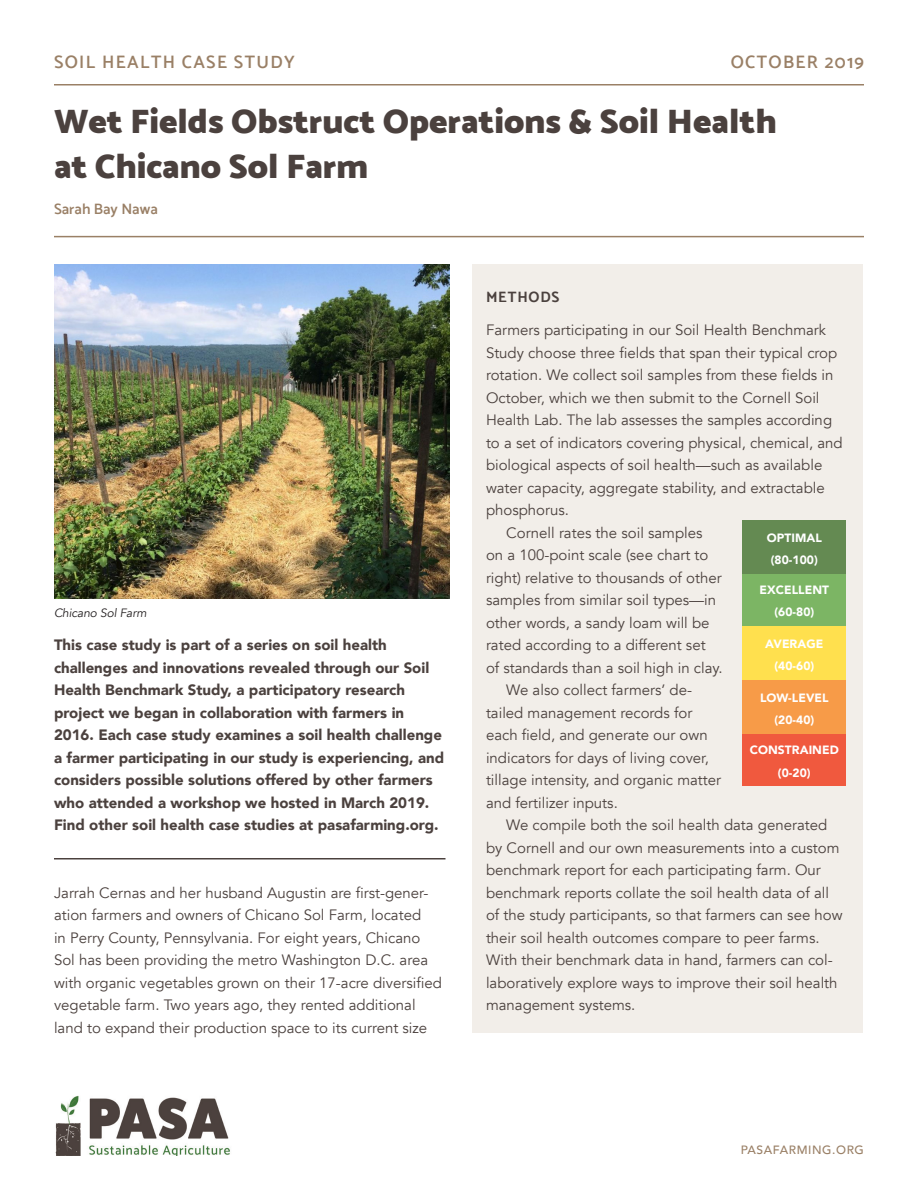
<style>
.page{position:relative;width:918px;height:1188px;background:#fff}
.page>*{position:absolute;margin:0;border:0;box-sizing:border-box;transform-origin:0 0}
.t1{font:900 34.5px/45px "Catamaran";color:#4b413e}
.t2{font:600 18px "Catamaran";letter-spacing:.075em;color:#9a8066}
.Body_-_Indent{font:15px/22.5px "Avenir";color:#4b413e}
.Body_-_No_Indent{font:15px/22.5px "Avenir";color:#4b413e}
.t3{font:900 15px/22.5px "Avenir";color:#4b413e}
.t4{font:600 15px "Catamaran";color:#9a8066}
.Sidebar_heading{font:700 15px "Catamaran";letter-spacing:.05em;color:#4b413e}
.Figure_text_-_White{font:900 12px/22.5px "Avenir";letter-spacing:.005em;color:#fff;text-align:center}
.t5{font:500 12px "Avenir";letter-spacing:.05em;color:#9a8066}
.t6{font:italic 12px "Avenir";letter-spacing:-.01em;color:#231f20}
</style>
<div class="page">
<img style="left:55px;top:1095px;width:175px;height:61px">
<hr style="left:54px;top:236px;width:810px;height:1px;background:#9a8066">
<hr style="left:54px;top:84px;width:810px;height:2px;background:#9a8066">
<div style="left:472px;top:264px;width:391px;height:769px;background:#f2eee9"></div>
<img style="left:54px;top:264px;width:396px;height:334px">
<div style="left:743px;top:733px;width:103px;height:53px;background:#f0593e"></div>
<div style="left:743px;top:680px;width:103px;height:54px;background:#f79b48"></div>
<div style="left:743px;top:626px;width:103px;height:54px;background:#ffe04e"></div>
<div style="left:743px;top:572px;width:103px;height:54px;background:#7cb564"></div>
<div style="left:743px;top:520px;width:103px;height:54px;background:#648a52"></div>
<hr style="left:54px;top:858px;width:392px;height:2px;background:#4b413e">
<p class="t2" style="left:54px;top:51px;width:242px">SOIL HEALTH CASE STUDY</p>
<p class="t2" style="left:731px;top:51px;width:135px">OCTOBER 2019</p>
<p class="t1" style="left:54px;top:99px;width:724px">Wet Fields Obstruct Operations &amp; Soil Health at Chicano Sol Farm</p>
<p class="t4" style="left:54px;top:201px;width:105px">Sarah Bay Nawa</p>
<p class="t6" style="left:54px;top:605px;width:94px">Chicano Sol Farm</p>
<p class="t3" style="left:54px;top:633px;width:392px">This case study is part of a series on soil health challenges and innovations revealed through our Soil Health Benchmark Study, a participatory research project we began in collaboration with farmers in 2016. Each case study examines a soil health challenge a farmer participating in our study is experiencing, and considers possible solutions offered by other farmers who attended a workshop we hosted in March 2019.<br>Find other soil health case studies at pasafarming.org.</p>
<p class="Body_-_No_Indent" style="left:54px;top:882px;width:390px">Jarrah Cernas and her husband Augustin are first-gener&shy;ation farmers and owners of Chicano Sol Farm, located<br>in Perry County, Pennsylvania. For eight years, Chicano Sol has been providing the metro Washington D.C. area with organic vegetables grown on their 17-acre diversified vegetable farm. Two years ago, they rented additional land to expand their production space to its current size</p>
<p class="Sidebar_heading" style="left:486px;top:288px;width:75px">METHODS</p>
<p class="Body_-_No_Indent" style="left:486px;top:319px;width:358px">Farmers participating in our Soil Health Benchmark Study choose three fields that span their typical crop rotation. We collect soil samples from these fields in October, which we then submit to the Cornell Soil Health Lab. The lab assesses the samples according to a set of indicators covering physical, chemical, and biological aspects of soil health—such as available water capacity, aggregate stability, and extractable phosphorus.</p>
<p class="Body_-_Indent" style="left:486px;top:522px;width:238px;text-indent:20px">Cornell rates the soil samples on a 100-point scale (see chart to right) relative to thousands of other samples from similar soil types—in other words, a sandy loam will be rated according to a different set of standards than a soil high in clay.</p>
<p class="Body_-_Indent" style="left:486px;top:679px;width:237px;text-indent:20px">We also collect farmers’ de&shy;tailed management records for each field, and generate our own indicators for days of living cover, tillage intensity, and organic matter and fertilizer inputs.</p>
<p class="Body_-_Indent" style="left:486px;top:814px;width:358px;text-indent:20px">We compile both the soil health data generated by Cornell and our own measurements into a custom benchmark report for each participating farm. Our benchmark reports collate the soil health data of all of the study participants, so that farmers can see how their soil health outcomes compare to peer farms.<br>With their benchmark data in hand, farmers can col&shy;laboratively explore ways to improve their soil health management systems.</p>
<p class="Figure_text_-_White" style="left:767px;top:526px;width:57px">OPTIMAL (80-100)</p>
<p class="Figure_text_-_White" style="left:760px;top:578px;width:71px">EXCELLENT (60-80)</p>
<p class="Figure_text_-_White" style="left:765px;top:632px;width:60px">AVERAGE (40-60)</p>
<p class="Figure_text_-_White" style="left:760px;top:686px;width:70px">LOW-LEVEL (20-40)</p>
<p class="Figure_text_-_White" style="left:750px;top:738px;width:91px">CONSTRAINED (0-20)</p>
<p class="t5" style="left:741px;top:1140px;width:125px">PASAFARMING.ORG</p>
</div>
